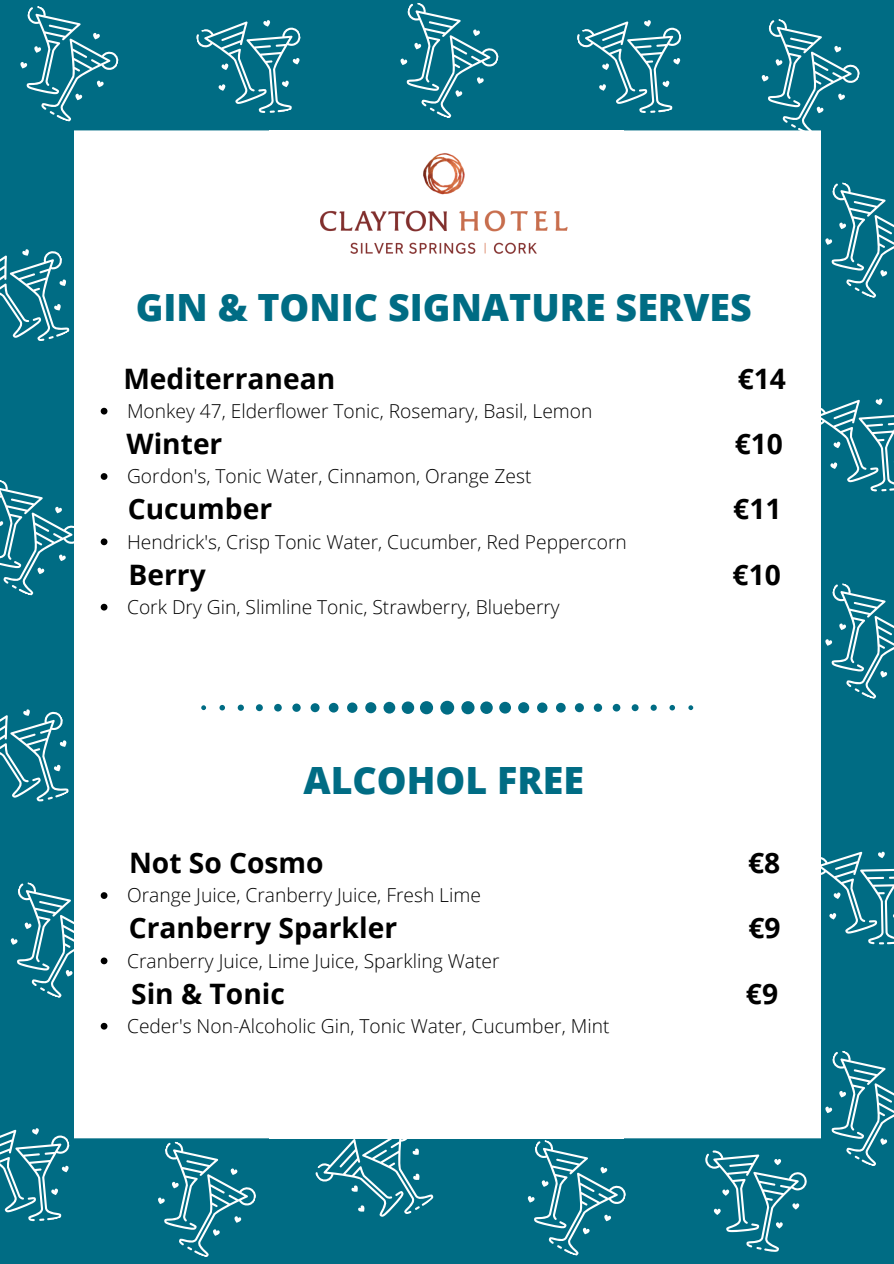
<style>
.page{position:relative;width:894px;height:1264px;background:#fff}
.page>*{position:absolute;margin:0;border:0;box-sizing:border-box;transform-origin:0 0}
.t1{font:800 37.5px "Open Sans";color:#006c84}
.t2{font:700 28.2px "Open Sans";color:#000}
.t3{font:300 19.2px "Open Sans";color:#000}
</style>
<div class="page">
<div style="left:0;top:0;width:893px;height:1263px;background:#006c84"></div>
<div style="left:74px;top:130px;width:195px;height:327px;background:#fff"></div>
<div style="left:269px;top:130px;width:354px;height:336px;background:#fff"></div>
<div style="left:623px;top:130px;width:197px;height:327px;background:#fff"></div>
<div style="left:74px;top:457px;width:204px;height:354px;background:#fff"></div>
<div style="left:269px;top:457px;width:354px;height:354px;background:#fff"></div>
<div style="left:614px;top:457px;width:206px;height:354px;background:#fff"></div>
<div style="left:74px;top:811px;width:195px;height:327px;background:#fff"></div>
<div style="left:269px;top:802px;width:354px;height:336px;background:#fff"></div>
<div style="left:623px;top:811px;width:197px;height:327px;background:#fff"></div>
<img style="left:320px;top:153px;width:248px;height:101px">
<svg style="left:101px;top:408px;width:6px;height:6px"></svg>
<svg style="left:101px;top:473px;width:6px;height:7px"></svg>
<svg style="left:101px;top:538px;width:6px;height:7px"></svg>
<svg style="left:101px;top:603px;width:6px;height:7px"></svg>
<svg style="left:101px;top:1022px;width:6px;height:7px"></svg>
<svg style="left:201px;top:700px;width:492px;height:14px"></svg>
<svg style="left:741px;top:19px;width:119px;height:125px"></svg>
<svg style="left:400px;top:2px;width:99px;height:116px"></svg>
<svg style="left:196px;top:20px;width:105px;height:93px"></svg>
<svg style="left:20px;top:6px;width:107px;height:125px"></svg>
<svg style="left:577px;top:20px;width:105px;height:93px"></svg>
<svg style="left:804px;top:180px;width:89px;height:127px"></svg>
<svg style="left:806px;top:383px;width:87px;height:124px"></svg>
<svg style="left:820px;top:580px;width:73px;height:128px"></svg>
<svg style="left:808px;top:837px;width:85px;height:121px"></svg>
<svg style="left:705px;top:1048px;width:188px;height:203px"></svg>
<svg style="left:507px;top:1137px;width:127px;height:119px"></svg>
<svg style="left:312px;top:1138px;width:143px;height:79px"></svg>
<svg style="left:137px;top:1138px;width:128px;height:119px"></svg>
<svg style="left:0;top:1112px;width:89px;height:110px"></svg>
<svg style="left:10px;top:879px;width:108px;height:128px"></svg>
<svg style="left:0;top:709px;width:94px;height:117px"></svg>
<svg style="left:0;top:480px;width:74px;height:116px"></svg>
<svg style="left:0;top:229px;width:95px;height:137px"></svg>
<p class="t1" style="left:136px;top:281px;width:617px">GIN &amp; TONIC SIGNATURE SERVES</p>
<p class="t2" style="left:123px;top:358px;width:213px">Mediterranean</p>
<p class="t2" style="left:737px;top:358px;width:50px">€14</p>
<p class="t3" style="left:127px;top:397px;width:466px">Monkey 47, Elderflower Tonic, Rosemary, Basil, Lemon</p>
<p class="t2" style="left:126px;top:424px;width:97px">Winter</p>
<p class="t2" style="left:734px;top:424px;width:50px">€10</p>
<p class="t3" style="left:127px;top:463px;width:406px">Gordon's, Tonic Water, Cinnamon, Orange Zest</p>
<p class="t2" style="left:128px;top:489px;width:146px">Cucumber</p>
<p class="t2" style="left:733px;top:489px;width:50px">€11</p>
<p class="t3" style="left:127px;top:528px;width:501px">Hendrick's, Crisp Tonic Water, Cucumber, Red Peppercorn</p>
<p class="t2" style="left:128px;top:554px;width:79px">Berry</p>
<p class="t2" style="left:732px;top:554px;width:50px">€10</p>
<p class="t3" style="left:127px;top:593px;width:434px">Cork Dry Gin, Slimline Tonic, Strawberry, Blueberry</p>
<p class="t1" style="left:303px;top:754px;width:282px">ALCOHOL FREE</p>
<p class="t2" style="left:129px;top:842px;width:196px">Not So Cosmo</p>
<p class="t2" style="left:748px;top:842px;width:34px">€8</p>
<p class="t3" style="left:127px;top:881px;width:355px">Orange Juice, Cranberry Juice, Fresh Lime</p>
<p class="t2" style="left:129px;top:908px;width:270px">Cranberry Sparkler</p>
<p class="t2" style="left:748px;top:908px;width:34px">€9</p>
<p class="t2" style="left:131px;top:973px;width:155px">Sin &amp; Tonic</p>
<p class="t2" style="left:745px;top:973px;width:34px">€9</p>
<p class="t3" style="left:127px;top:947px;width:374px">Cranberry Juice, Lime Juice, Sparkling Water</p>
<p class="t3" style="left:127px;top:1012px;width:484px">Ceder's Non-Alcoholic Gin, Tonic Water, Cucumber, Mint</p>
</div>
